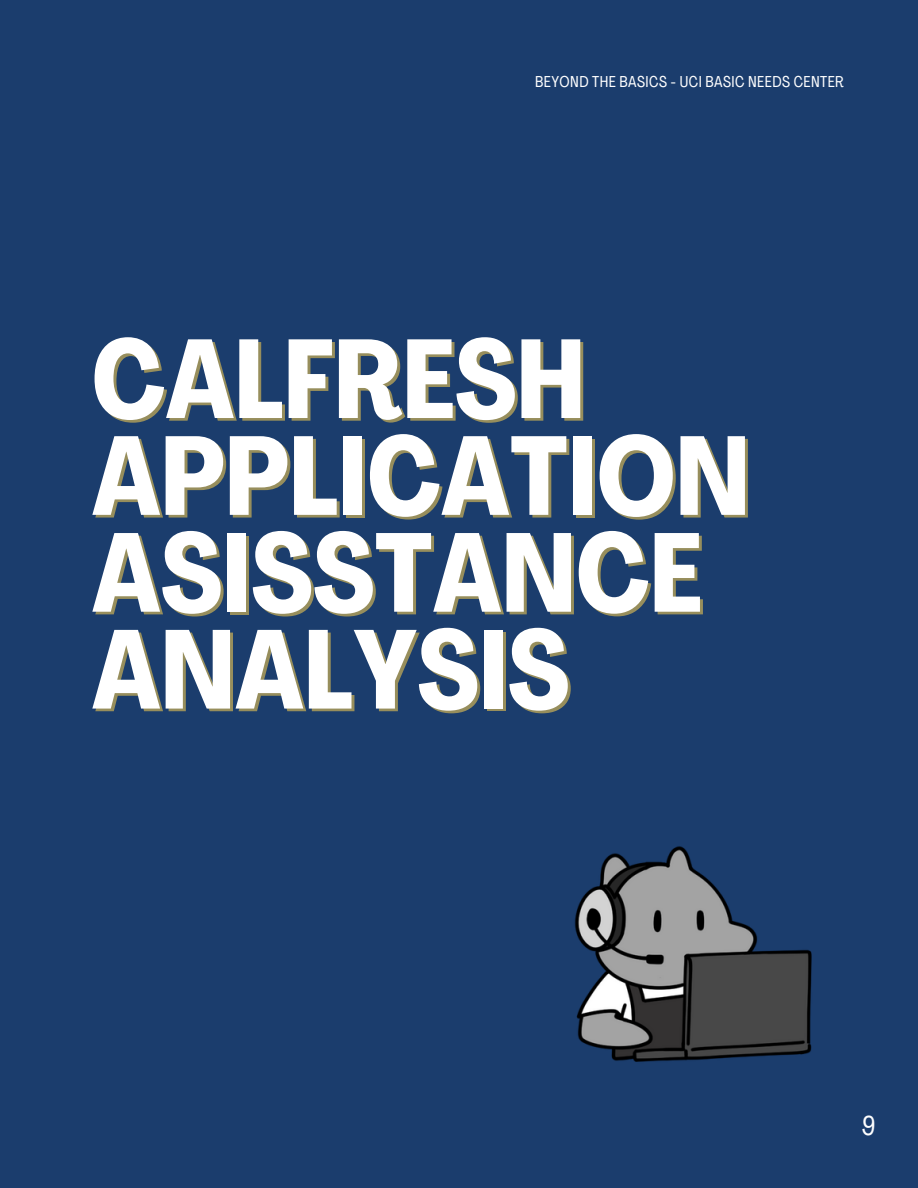
<style>
.page{position:relative;width:918px;height:1188px;background:#1b3d6d}
.page>*{position:absolute;margin:0;border:0;box-sizing:border-box;transform-origin:0 0}
.t1{font:700 110.55px "Agrandir Tight";color:#fff}
.t2{font:27px "Agrandir Tight";color:#fff}
.t3{font:15.6px "Agrandir Tight";letter-spacing:.03em;color:#fff}
</style>
<div class="page">
<img style="left:574px;top:846px;width:238px;height:216px">
<p class="t3" style="left:535px;top:75px;width:310px">BEYOND THE BASICS - UCI BASIC NEEDS CENTER</p>
<p class="t1" style="left:92px;top:335px;width:495px">CALFRESH</p>
<h1 class="t1" style="left:92px;top:432px;width:660px">APPLICATION</h1>
<p class="t1" style="left:92px;top:529px;width:612px">ASISSTANCE</p>
<p class="t1" style="left:92px;top:626px;width:479px">ANALYSIS</p>
<p class="t2" style="left:862px;top:1115px;width:15px">9</p>
</div>
